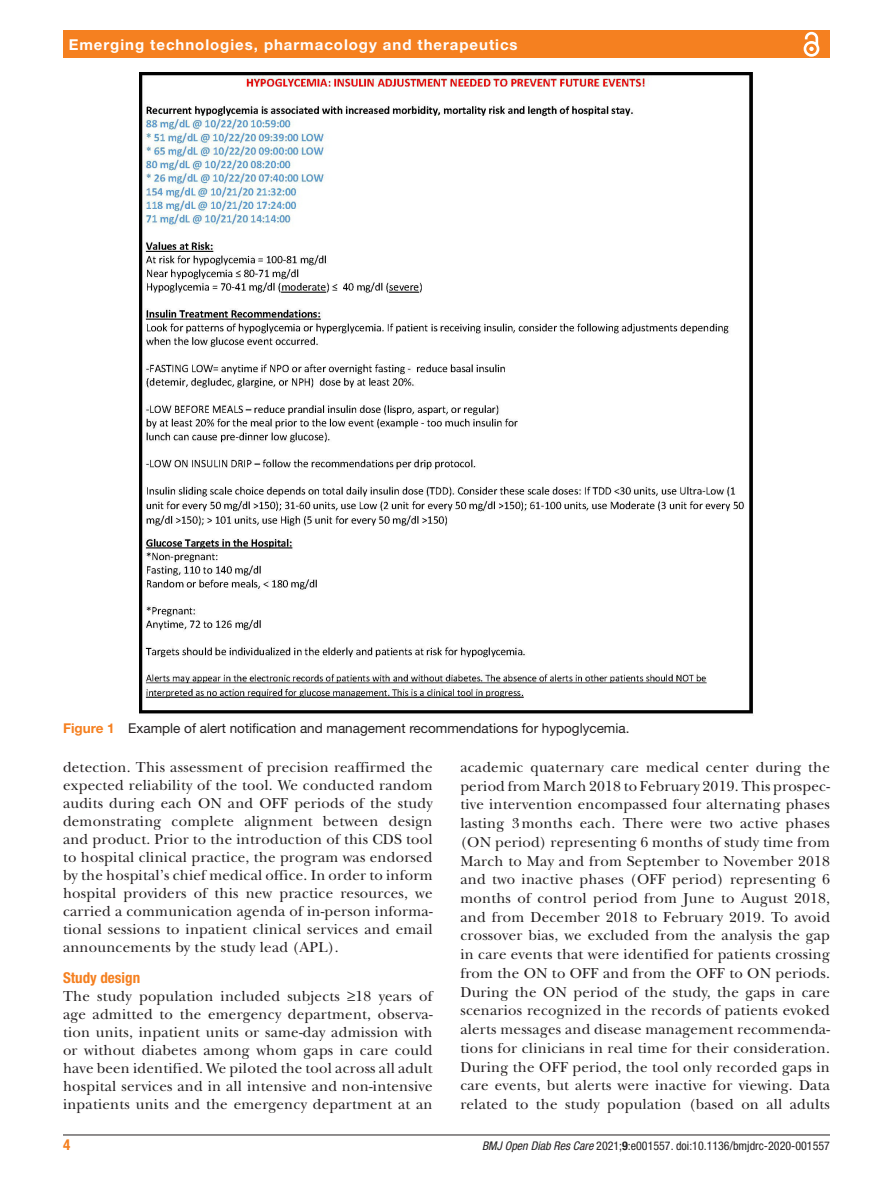
<style>
.page{position:relative;width:893px;height:1191px;background:#fff}
.page>*{position:absolute;margin:0;border:0;box-sizing:border-box;transform-origin:0 0}
.t1{font:15px/18.8px "New Baskerville";letter-spacing:.015em;color:#231f20;text-align:justify}
.t2{font:700 15px "Helvetica Neue LT Std";letter-spacing:.065em;color:#fff}
.t3{font:700 condensed 15px "Helvetica Neue LT Std";color:#f58020}
.t4{font:13.5px "Helvetica Neue LT Std";color:#231f20}
.t5{font:condensed 12px "Helvetica Neue LT Std";color:#231f20}
.s1{font-weight:700;color:#f58020}
.s2{font-style:italic}
.s3{font-weight:700}
</style>
<div class="page">
<hr style="left:63px;top:1134px;width:767px;height:1px;background:#231f20">
<div style="left:63px;top:31px;width:767px;height:27px;background:#f58020"></div>
<svg style="left:803px;top:31px;width:17px;height:26px"></svg>
<img style="left:140px;top:73px;width:613px;height:641px">
<p class="t2" style="left:69px;top:35px;width:450px">Emerging technologies, pharmacology and therapeutics</p>
<p class="t4" style="left:63px;top:720px;width:568px"><span class="s1">Figure 1</span> Example of alert notification and management recommendations for hypoglycemia.</p>
<p class="t1" style="left:63px;top:758px;width:371px;line-height:18px">detection. This assessment of precision reaffirmed the expected reliability of the tool. We conducted random audits during each ON and OFF periods of the study demonstrating complete alignment between design and product. Prior to the introduction of this CDS tool to hospital clinical practice, the program was endorsed by the hospital’s chief medical office. In order to inform hospital providers of this new practice resources, we carried a communication agenda of in-person informa&shy;tional sessions to inpatient clinical services and email announcements by the study lead (APL).</p>
<p class="t3" style="left:63px;top:969px;width:79px">Study design</p>
<p class="t1" style="left:63px;top:987px;width:371px;line-height:18px">The study population included subjects ≥18 years of age admitted to the emergency department, observa&shy;tion units, inpatient units or same-day admission with or without diabetes among whom gaps in care could have been identified. We piloted the tool across all adult hospital services and in all intensive and non-intensive inpatients units and the emergency department at an</p>
<p class="t1" style="left:460px;top:757px;width:371px">academic quaternary care medical center during the period from March 2018 to February 2019. This prospec&shy;tive intervention encompassed four alternating phases lasting 3 months each. There were two active phases (ON period) representing 6 months of study time from March to May and from September to November 2018 and two inactive phases (OFF period) representing 6 months of control period from June to August 2018, and from December 2018 to February 2019. To avoid crossover bias, we excluded from the analysis the gap in care events that were identified for patients crossing from the ON to OFF and from the OFF to ON periods.<br>During the ON period of the study, the gaps in care scenarios recognized in the records of patients evoked alerts messages and disease management recommenda&shy;tions for clinicians in real time for their consideration.<br>During the OFF period, the tool only recorded gaps in care events, but alerts were inactive for viewing. Data related to the study population (based on all adults</p>
<p class="t3" style="left:63px;top:1135px;width:9px">4</p>
<p class="t5" style="left:482px;top:1138px;width:349px"><span class="s2">BMJ Open Diab Res Care</span> 2021;<span class="s3">9</span>:e001557. doi:10.1136/bmjdrc-2020-001557</p>
</div>
